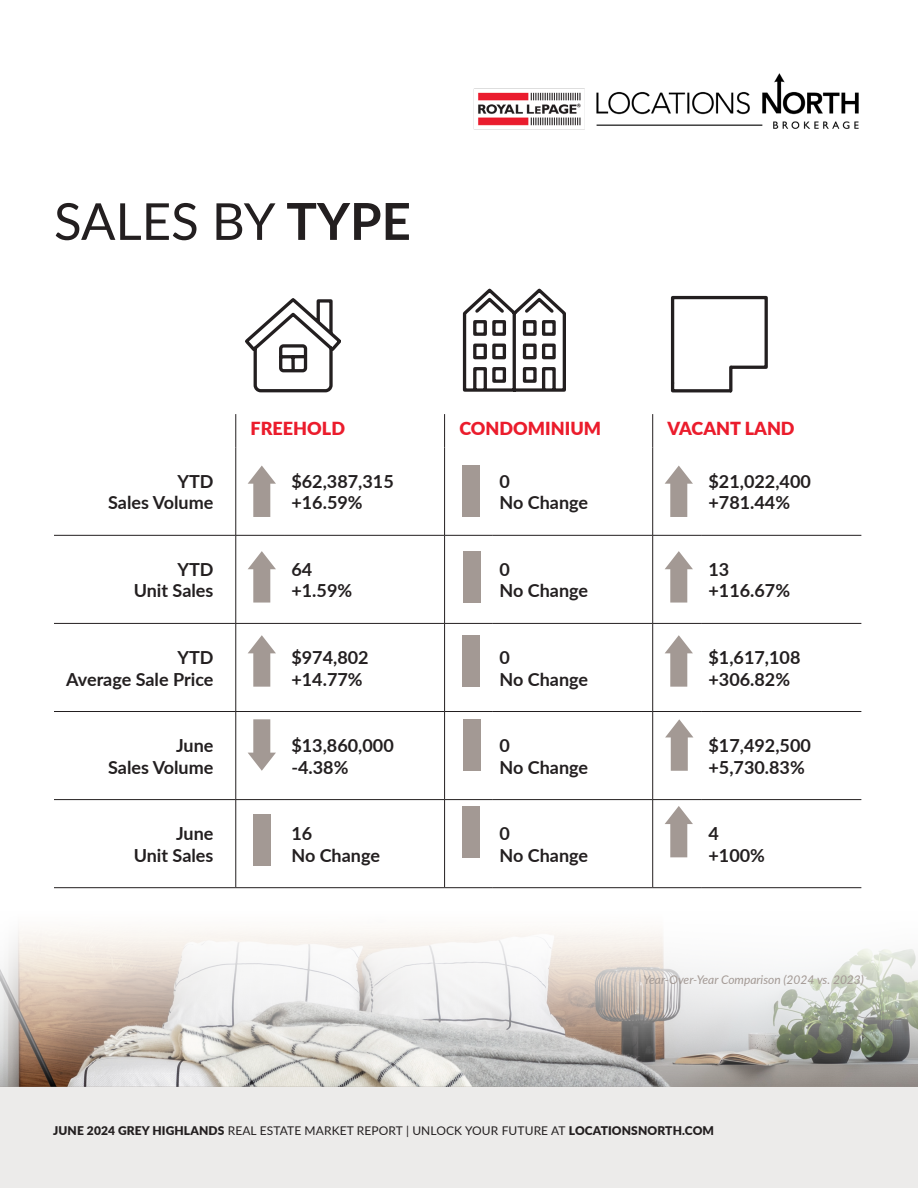
<style>
.page{position:relative;width:918px;height:1188px;background:#fff}
.page>*{position:absolute;margin:0;border:0;box-sizing:border-box;transform-origin:0 0}
.t1{font:51px "Lato";color:#231f20}
.t2{font:700 18px/21.6px "Lato";color:#231f20}
.t3{font:900 18px "Lato";color:#eb1c2c}
.t4{font:12px "Lato";letter-spacing:.01em;color:#231f20}
.t5{font:italic 12px "Lato";color:#a39994}
.s1{font-weight:700}
.s2{font-weight:900}
</style>
<div class="page">
<img style="left:0;top:930px;width:918px;height:157px">
<div style="left:0;top:1087px;width:918px;height:101px;background:#ecebea"></div>
<img style="left:473px;top:73px;width:386px;height:57px">
<hr style="left:652px;top:414px;width:1px;height:33px;background:#231f20">
<hr style="left:444px;top:414px;width:1px;height:33px;background:#231f20">
<hr style="left:236px;top:447px;width:1px;height:88px;background:#231f20">
<hr style="left:444px;top:447px;width:1px;height:88px;background:#231f20">
<hr style="left:652px;top:447px;width:1px;height:88px;background:#231f20">
<hr style="left:54px;top:535px;width:182px;height:1px;background:#231f20">
<hr style="left:236px;top:535px;width:48px;height:1px;background:#231f20">
<hr style="left:236px;top:536px;width:1px;height:87px;background:#231f20">
<hr style="left:284px;top:535px;width:161px;height:1px;background:#231f20">
<hr style="left:445px;top:535px;width:47px;height:1px;background:#231f20">
<hr style="left:444px;top:536px;width:1px;height:87px;background:#231f20">
<hr style="left:492px;top:535px;width:161px;height:1px;background:#231f20">
<hr style="left:653px;top:535px;width:48px;height:1px;background:#231f20">
<hr style="left:652px;top:536px;width:1px;height:87px;background:#231f20">
<hr style="left:701px;top:535px;width:160px;height:1px;background:#231f20">
<hr style="left:54px;top:623px;width:182px;height:1px;background:#231f20">
<hr style="left:236px;top:623px;width:48px;height:1px;background:#231f20">
<hr style="left:236px;top:624px;width:1px;height:87px;background:#231f20">
<hr style="left:284px;top:623px;width:161px;height:1px;background:#231f20">
<hr style="left:445px;top:623px;width:47px;height:1px;background:#231f20">
<hr style="left:444px;top:624px;width:1px;height:87px;background:#231f20">
<hr style="left:492px;top:623px;width:161px;height:1px;background:#231f20">
<hr style="left:653px;top:623px;width:48px;height:1px;background:#231f20">
<hr style="left:652px;top:624px;width:1px;height:87px;background:#231f20">
<hr style="left:701px;top:623px;width:160px;height:1px;background:#231f20">
<hr style="left:54px;top:711px;width:182px;height:1px;background:#231f20">
<hr style="left:236px;top:711px;width:48px;height:1px;background:#231f20">
<hr style="left:236px;top:712px;width:1px;height:87px;background:#231f20">
<hr style="left:284px;top:711px;width:161px;height:1px;background:#231f20">
<hr style="left:445px;top:711px;width:47px;height:1px;background:#231f20">
<hr style="left:444px;top:712px;width:1px;height:87px;background:#231f20">
<hr style="left:492px;top:711px;width:161px;height:1px;background:#231f20">
<hr style="left:653px;top:711px;width:48px;height:1px;background:#231f20">
<hr style="left:652px;top:712px;width:1px;height:87px;background:#231f20">
<hr style="left:701px;top:711px;width:160px;height:1px;background:#231f20">
<hr style="left:54px;top:799px;width:182px;height:1px;background:#231f20">
<hr style="left:236px;top:799px;width:48px;height:1px;background:#231f20">
<hr style="left:236px;top:800px;width:1px;height:87px;background:#231f20">
<hr style="left:284px;top:799px;width:161px;height:1px;background:#231f20">
<hr style="left:445px;top:799px;width:47px;height:1px;background:#231f20">
<hr style="left:444px;top:800px;width:1px;height:87px;background:#231f20">
<hr style="left:492px;top:799px;width:161px;height:1px;background:#231f20">
<hr style="left:653px;top:799px;width:48px;height:1px;background:#231f20">
<hr style="left:652px;top:800px;width:1px;height:87px;background:#231f20">
<hr style="left:701px;top:799px;width:160px;height:1px;background:#231f20">
<hr style="left:54px;top:887px;width:182px;height:1px;background:#231f20">
<hr style="left:236px;top:887px;width:48px;height:1px;background:#231f20">
<hr style="left:284px;top:887px;width:161px;height:1px;background:#231f20">
<hr style="left:445px;top:887px;width:47px;height:1px;background:#231f20">
<hr style="left:492px;top:887px;width:161px;height:1px;background:#231f20">
<hr style="left:653px;top:887px;width:48px;height:1px;background:#231f20">
<hr style="left:701px;top:887px;width:160px;height:1px;background:#231f20">
<hr style="left:236px;top:414px;width:1px;height:33px;background:#231f20">
<svg style="left:248px;top:466px;width:28px;height:51px"></svg>
<svg style="left:248px;top:635px;width:28px;height:52px"></svg>
<svg style="left:248px;top:719px;width:28px;height:52px"></svg>
<svg style="left:665px;top:466px;width:28px;height:51px"></svg>
<svg style="left:665px;top:551px;width:28px;height:52px"></svg>
<svg style="left:665px;top:635px;width:28px;height:52px"></svg>
<svg style="left:245px;top:298px;width:96px;height:95px"></svg>
<svg style="left:462px;top:288px;width:104px;height:104px"></svg>
<svg style="left:670px;top:295px;width:98px;height:98px"></svg>
<svg style="left:665px;top:806px;width:28px;height:51px"></svg>
<svg style="left:248px;top:551px;width:28px;height:52px"></svg>
<svg style="left:665px;top:719px;width:28px;height:52px"></svg>
<div style="left:463px;top:466px;width:17px;height:51px;background:#a39994"></div>
<div style="left:463px;top:551px;width:18px;height:52px;background:#a39994"></div>
<div style="left:463px;top:635px;width:17px;height:52px;background:#a39994"></div>
<div style="left:463px;top:719px;width:18px;height:52px;background:#a39994"></div>
<div style="left:463px;top:806px;width:17px;height:51px;background:#a39994"></div>
<div style="left:253px;top:815px;width:18px;height:51px;background:#a39994"></div>
<p class="t1" style="left:54px;top:185px;width:358px">SALES BY <span class="s1">TYPE</span></p>
<p class="t3" style="left:251px;top:415px;width:96px">FREEHOLD</p>
<p class="t3" style="left:459px;top:415px;width:143px">CONDOMINIUM</p>
<p class="t3" style="left:668px;top:415px;width:129px">VACANT LAND</p>
<p class="t2" style="left:177px;top:470px;width:38px">YTD</p>
<p class="t2" style="left:108px;top:491px;width:107px">Sales Volume</p>
<p class="t2" style="left:291px;top:470px;width:104px">$62,387,315 +16.59%</p>
<p class="t2" style="left:500px;top:470px;width:12px">0</p>
<p class="t2" style="left:500px;top:491px;width:90px">No Change</p>
<p class="t2" style="left:709px;top:470px;width:104px">$21,022,400 +781.44%</p>
<p class="t2" style="left:177px;top:558px;width:38px">YTD</p>
<p class="t2" style="left:134px;top:579px;width:81px">Unit Sales</p>
<p class="t2" style="left:291px;top:558px;width:22px">64</p>
<p class="t2" style="left:291px;top:579px;width:62px">+1.59%</p>
<p class="t2" style="left:500px;top:558px;width:12px">0</p>
<p class="t2" style="left:500px;top:579px;width:90px">No Change</p>
<p class="t2" style="left:709px;top:558px;width:22px">13</p>
<p class="t2" style="left:709px;top:579px;width:83px">+116.67%</p>
<p class="t2" style="left:177px;top:646px;width:38px">YTD</p>
<p class="t2" style="left:66px;top:667px;width:149px">Average Sale Price</p>
<p class="t2" style="left:291px;top:646px;width:79px">$974,802 +14.77%</p>
<p class="t2" style="left:500px;top:646px;width:12px">0</p>
<p class="t2" style="left:500px;top:667px;width:90px">No Change</p>
<p class="t2" style="left:709px;top:646px;width:93px">$1,617,108 +306.82%</p>
<p class="t2" style="left:176px;top:734px;width:39px">June</p>
<p class="t2" style="left:108px;top:755px;width:107px">Sales Volume</p>
<p class="t2" style="left:291px;top:734px;width:104px">$13,860,000 -4.38%</p>
<p class="t2" style="left:500px;top:734px;width:12px">0</p>
<p class="t2" style="left:500px;top:755px;width:90px">No Change</p>
<p class="t2" style="left:709px;top:734px;width:104px">$17,492,500 +5,730.83%</p>
<p class="t2" style="left:176px;top:822px;width:39px">June</p>
<p class="t2" style="left:134px;top:844px;width:81px">Unit Sales</p>
<p class="t2" style="left:291px;top:822px;width:22px">16</p>
<p class="t2" style="left:291px;top:844px;width:90px">No Change</p>
<p class="t2" style="left:500px;top:822px;width:12px">0</p>
<p class="t2" style="left:500px;top:844px;width:90px">No Change</p>
<p class="t2" style="left:709px;top:822px;width:12px">4</p>
<p class="t2" style="left:709px;top:844px;width:58px">+100%</p>
<p class="t5" style="left:643px;top:971px;width:222px">Year-Over-Year Comparison (2024 vs. 2023)</p>
<p class="t4" style="left:53px;top:1122px;width:662px"><span class="s2">JUNE 2024 GREY HIGHLANDS</span> REAL ESTATE MARKET REPORT | UNLOCK YOUR FUTURE AT <span class="s2">LOCATIONSNORTH.COM</span></p>
</div>
